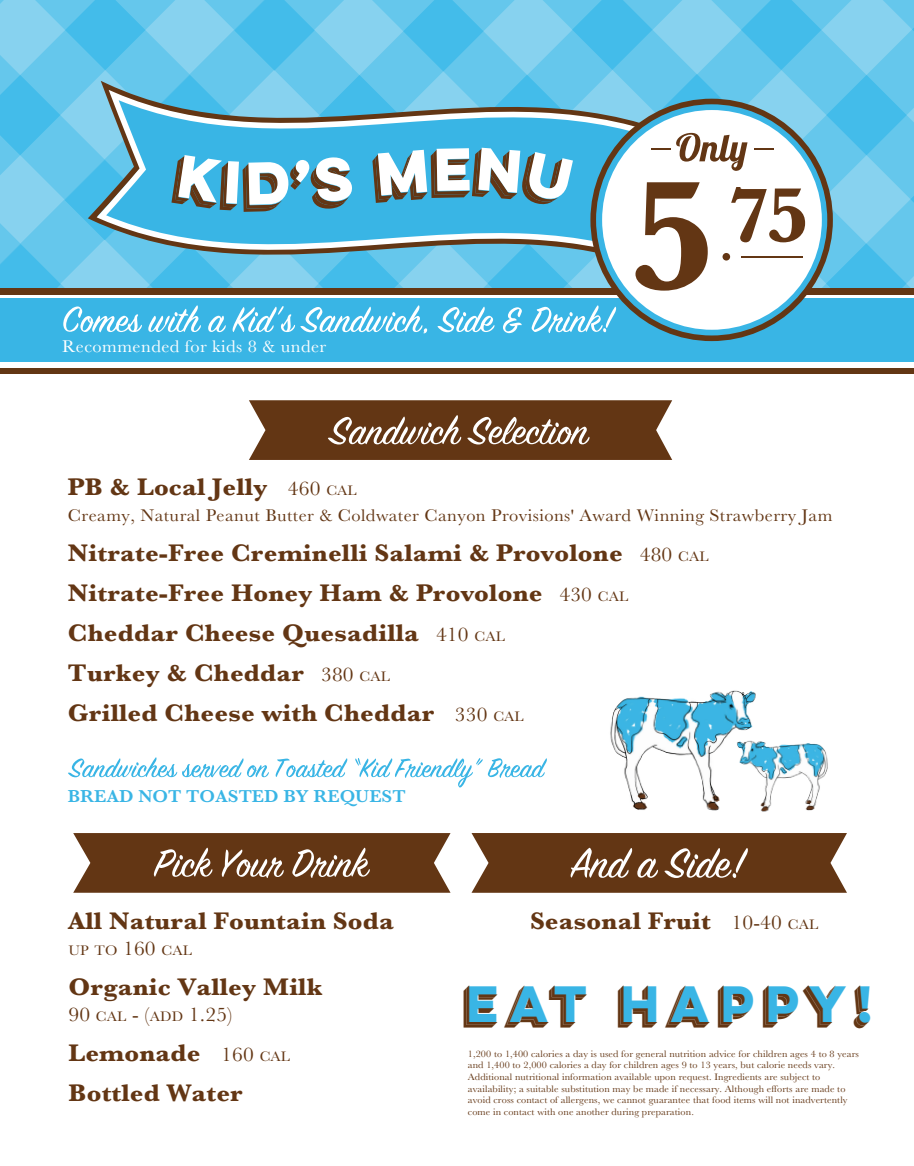
<style>
.page{position:relative;width:914px;height:1166px;background:#fff}
.page>*{position:absolute;margin:0;border:0;box-sizing:border-box;transform-origin:0 0}
.t1{font:700 46.99px "Lulo Clean Three";color:#633614}
.t2{font:700 24.94px/40px "Baskerville";letter-spacing:.01em;color:#633614;scale:1.05 1}
.t3{font:20.47px "Baskerville";color:#633614;scale:1.05 1}
.t4{font:600 17.85px "Baskerville";color:#39b5e5;scale:1.05 1}
.t5{font:17.5px "Baskerville";letter-spacing:.025em;color:#633614;scale:1.05 1}
.t6{font:17.5px "Baskerville";letter-spacing:.025em;color:#fff;scale:1.05 1}
.t7{font:14.35px "Baskerville";letter-spacing:.01em;color:#633614;scale:1.05 1}
.t8{font:9.71px/11.7px "Baskerville";letter-spacing:.01em;color:#633614;scale:1.05 1}
.s1{font-weight:400;font-size:20.47px}
.s2{font-weight:400;font-size:14.35px}
.s3{font-size:20.47px}
.s4{font-size:14.35px}
</style>
<div class="page">
<div style="left:0;top:288px;width:914px;height:7px;background:#633614"></div>
<div style="left:0;top:298px;width:914px;height:64px;background:#39b5e5"></div>
<div style="left:0;top:368px;width:914px;height:5px;background:#633614"></div>
<svg style="left:616px;top:293px;width:191px;height:48px"></svg>
<img style="left:610px;top:690px;width:146px;height:121px">
<img style="left:731px;top:739px;width:97px;height:73px">
<svg style="left:73px;top:833px;width:377px;height:59px"></svg>
<svg style="left:63px;top:306px;width:79px;height:26px"></svg>
<svg style="left:148px;top:305px;width:53px;height:27px"></svg>
<svg style="left:208px;top:316px;width:18px;height:16px"></svg>
<svg style="left:232px;top:305px;width:195px;height:28px"></svg>
<svg style="left:437px;top:307px;width:57px;height:25px"></svg>
<svg style="left:503px;top:307px;width:19px;height:26px"></svg>
<svg style="left:531px;top:305px;width:85px;height:28px"></svg>
<svg style="left:249px;top:400px;width:423px;height:60px"></svg>
<svg style="left:68px;top:757px;width:201px;height:21px"></svg>
<svg style="left:276px;top:758px;width:71px;height:19px"></svg>
<svg style="left:355px;top:758px;width:127px;height:29px"></svg>
<svg style="left:488px;top:758px;width:59px;height:20px"></svg>
<svg style="left:471px;top:833px;width:376px;height:59px"></svg>
<svg style="left:0;top:0;width:914px;height:293px"></svg>
<h3 class="t6" style="left:62px;top:335px;width:253px">Recommended for kids 8 &amp; under</h3>
<h2 class="t2" style="left:68px;top:467px;width:276px">PB &amp; Local Jelly <span class="s1">460</span> <span class="s2">CAL</span></h2>
<h3 class="t5" style="left:68px;top:504px;width:729px">Creamy, Natural Peanut Butter &amp; Coldwater Canyon Provisions' Award Winning Strawberry Jam</h3>
<h2 class="t2" style="left:68px;top:533px;width:611px">Nitrate-Free Creminelli Salami &amp; Provolone <span class="s1">480</span> <span class="s2">CAL </span>Nitrate-Free Honey Ham &amp; Provolone <span class="s1">430</span> <span class="s2">CAL </span>Cheddar Cheese Quesadilla <span class="s1">410</span> <span class="s2">CAL<br></span>Turkey &amp; Cheddar <span class="s1">380</span> <span class="s2">CAL<br></span>Grilled Cheese with Cheddar <span class="s1">330</span> <span class="s2">CAL</span></h2>
<h3 class="t4" style="left:68px;top:783px;width:323px">BREAD NOT TOASTED BY REQUEST</h3>
<h2 class="t2" style="left:68px;top:901px;width:311px">All Natural Fountain Soda</h2>
<h3 class="t7" style="left:68px;top:941px;width:119px">UP TO <span class="s3">160</span> CAL</h3>
<h2 class="t2" style="left:68px;top:967px;width:243px">Organic Valley Milk</h2>
<h3 class="t3" style="left:68px;top:1001px;width:158px">90 <span class="s4">CAL</span> - (<span class="s4">ADD</span> 1.25)</h3>
<h2 class="t2" style="left:68px;top:1033px;width:212px">Lemonade <span class="s1">160</span> <span class="s2">CAL<br></span>Bottled Water</h2>
<h2 class="t2" style="left:530px;top:901px;width:276px">Seasonal Fruit <span class="s1">10-40</span> <span class="s2">CAL</span></h2>
<h1 class="t1" style="left:466px;top:969px;width:419px">EAT HAPPY!</h1>
<p class="t8" style="left:468px;top:1047px;width:374px">1,200 to 1,400 calories a day is used for general nutrition advice for children ages 4 to 8 years and 1,400 to 2,000 calories a day for children ages 9 to 13 years, but calorie needs vary.<br>Additional nutritional information available upon request. Ingredients are subject to availability; a suitable substitution may be made if necessary. Although efforts are made to avoid cross contact of allergens, we cannot guarantee that food items will not inadvertently come in contact with one another during preparation.</p>
</div>
